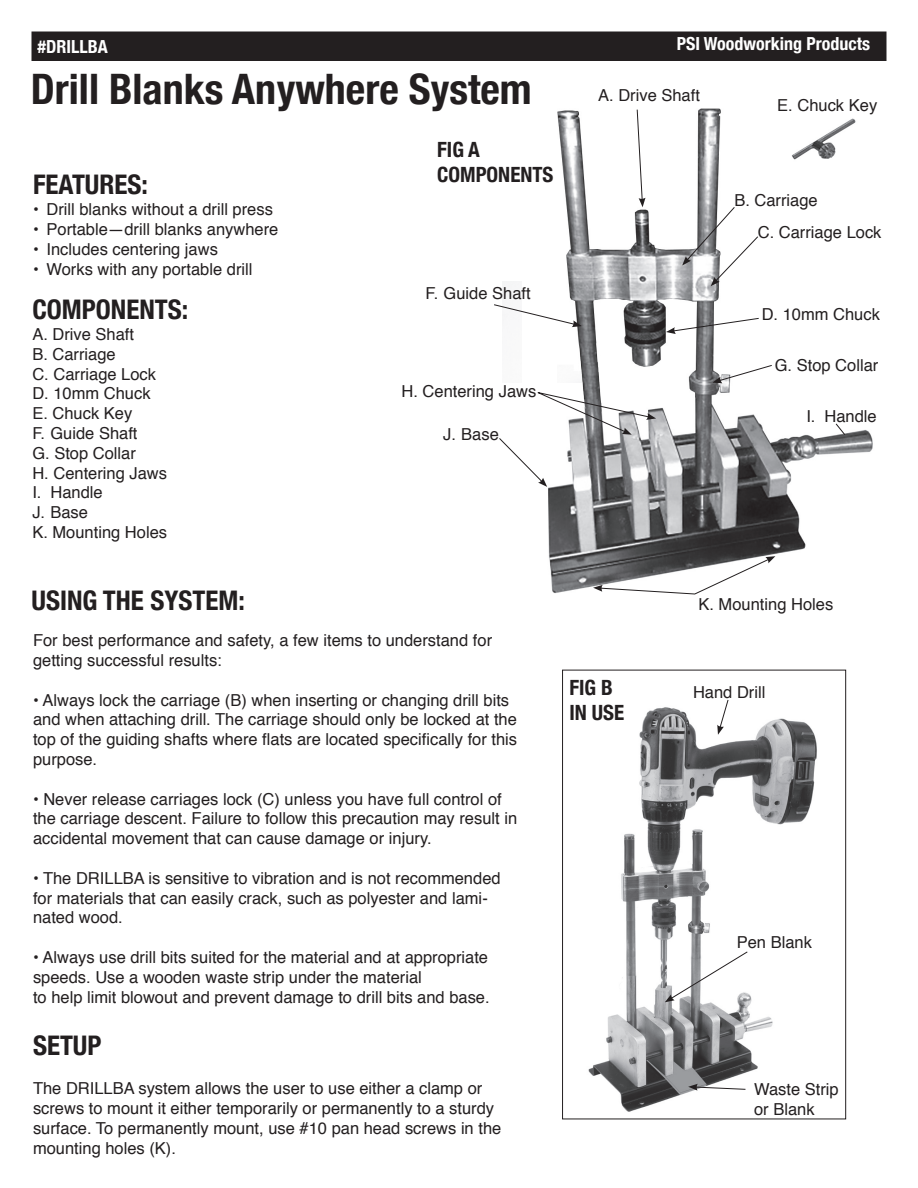
<style>
.page{position:relative;width:918px;height:1188px;background:#fff}
.page>*{position:absolute;margin:0;border:0;box-sizing:border-box;transform-origin:0 0}
.t1{font:700 condensed 42px "Helvetica Neue";color:#231f20}
.t2{font:700 condensed 27px "Helvetica Neue";color:#231f20}
.t3{font:700 condensed 21px "Helvetica Neue";color:#231f20}
.t4{font:700 condensed 18px "Helvetica Neue";color:#fff}
.t5{font:16.5px/19.8px "Helvetica";color:#231f20}
</style>
<div class="page">
<img style="left:588px;top:707px;width:229px;height:405px">
<div style="left:562px;top:670px;width:284px;height:449px;border:1px solid #231f20"></div>
<div style="left:32px;top:32px;width:854px;height:28px;background:#231f20"></div>
<div style="left:32px;top:32px;width:854px;height:29px;border:2px solid #231f20"></div>
<img style="left:548px;top:108px;width:325px;height:485px">
<img style="left:781px;top:108px;width:92px;height:61px">
<svg style="left:636px;top:109px;width:10px;height:98px"></svg>
<svg style="left:682px;top:206px;width:77px;height:80px"></svg>
<svg style="left:666px;top:318px;width:94px;height:16px"></svg>
<svg style="left:494px;top:304px;width:88px;height:23px"></svg>
<svg style="left:712px;top:364px;width:61px;height:19px"></svg>
<svg style="left:835px;top:423px;width:11px;height:13px"></svg>
<svg style="left:499px;top:390px;width:157px;height:97px"></svg>
<svg style="left:593px;top:556px;width:182px;height:39px"></svg>
<svg style="left:717px;top:699px;width:12px;height:36px"></svg>
<svg style="left:665px;top:951px;width:83px;height:51px"></svg>
<svg style="left:688px;top:1084px;width:58px;height:7px"></svg>
<p class="t4" style="left:38px;top:32px;width:72px">#DRILLBA</p>
<p class="t4" style="left:677px;top:29px;width:195px">PSI Woodworking Products</p>
<p class="t1" style="left:31px;top:54px;width:502px">Drill Blanks Anywhere System</p>
<p class="t2" style="left:33px;top:162px;width:116px">FEATURES:</p>
<p class="t5" style="left:33px;top:200px;width:241px">• Drill blanks without a drill press</p>
<p class="t5" style="left:33px;top:220px;width:247px">• Portable—drill blanks anywhere</p>
<p class="t5" style="left:33px;top:240px;width:186px">• Includes centering jaws</p>
<p class="t5" style="left:33px;top:259px;width:221px">• Works with any portable drill</p>
<p class="t2" style="left:32px;top:287px;width:157px">COMPONENTS:</p>
<p class="t5" style="left:32px;top:325px;width:103px">A. Drive Shaft</p>
<p class="t5" style="left:32px;top:345px;width:85px">B. Carriage</p>
<p class="t5" style="left:32px;top:364px;width:125px">C. Carriage Lock</p>
<p class="t5" style="left:32px;top:384px;width:120px">D. 10mm Chuck</p>
<p class="t5" style="left:32px;top:404px;width:101px">E. Chuck Key</p>
<p class="t5" style="left:32px;top:424px;width:107px">F. Guide Shaft</p>
<p class="t5" style="left:32px;top:444px;width:105px">G. Stop Collar</p>
<p class="t5" style="left:32px;top:463px;width:136px">H. Centering Jaws</p>
<p class="t5" style="left:32px;top:483px;width:72px">I. Handle</p>
<p class="t5" style="left:32px;top:503px;width:57px">J. Base</p>
<p class="t5" style="left:32px;top:523px;width:136px">K. Mounting Holes</p>
<p class="t3" style="left:437px;top:132px;width:44px">FIG A</p>
<p class="t3" style="left:437px;top:157px;width:118px">COMPONENTS</p>
<p class="t5" style="left:425px;top:283px;width:107px">F. Guide Shaft</p>
<p class="t5" style="left:402px;top:382px;width:136px">H. Centering Jaws</p>
<p class="t5" style="left:443px;top:425px;width:57px">J. Base</p>
<p class="t5" style="left:598px;top:85px;width:103px">A. Drive Shaft</p>
<p class="t5" style="left:777px;top:96px;width:101px">E. Chuck Key</p>
<p class="t5" style="left:734px;top:191px;width:85px">B. Carriage</p>
<p class="t5" style="left:758px;top:223px;width:125px">C. Carriage Lock</p>
<p class="t5" style="left:762px;top:305px;width:120px">D. 10mm Chuck</p>
<p class="t5" style="left:775px;top:356px;width:105px">G. Stop Collar</p>
<p class="t5" style="left:806px;top:406px;width:72px">I. Handle</p>
<p class="t2" style="left:32px;top:578px;width:215px">USING THE SYSTEM:</p>
<p class="t5" style="left:33px;top:631px;width:461px">For best performance and safety, a few items to understand for getting successful results:</p>
<p class="t5" style="left:33px;top:690px;width:486px">• Always lock the carriage (B) when inserting or changing drill bits and when attaching drill. The carriage should only be locked at the top of the guiding shafts where flats are located specifically for this purpose.</p>
<p class="t5" style="left:33px;top:789px;width:486px">• Never release carriages lock (C) unless you have full control of the carriage descent. Failure to follow this precaution may result in accidental movement that can cause damage or injury.</p>
<p class="t5" style="left:33px;top:869px;width:469px">• The DRILLBA is sensitive to vibration and is not recommended for materials that can easily crack, such as polyester and lami&shy;nated wood.</p>
<p class="t5" style="left:33px;top:948px;width:457px">• Always use drill bits suited for the material and at appropriate speeds. Use a wooden waste strip under the material</p>
<p class="t5" style="left:33px;top:987px;width:458px">to help limit blowout and prevent damage to drill bits and base.</p>
<p class="t2" style="left:33px;top:1023px;width:70px">SETUP</p>
<p class="t5" style="left:33px;top:1079px;width:470px">The DRILLBA system allows the user to use either a clamp or screws to mount it either temporarily or permanently to a sturdy surface. To permanently mount, use #10 pan head screws in the mounting holes (K).</p>
<p class="t3" style="left:569px;top:670px;width:45px">FIG B</p>
<p class="t3" style="left:569px;top:695px;width:56px">IN USE</p>
<p class="t5" style="left:698px;top:595px;width:136px">K. Mounting Holes</p>
<p class="t5" style="left:693px;top:683px;width:74px">Hand Drill</p>
<p class="t5" style="left:737px;top:933px;width:77px">Pen Blank</p>
<p class="t5" style="left:754px;top:1080px;width:86px">Waste Strip or Blank</p>
</div>
